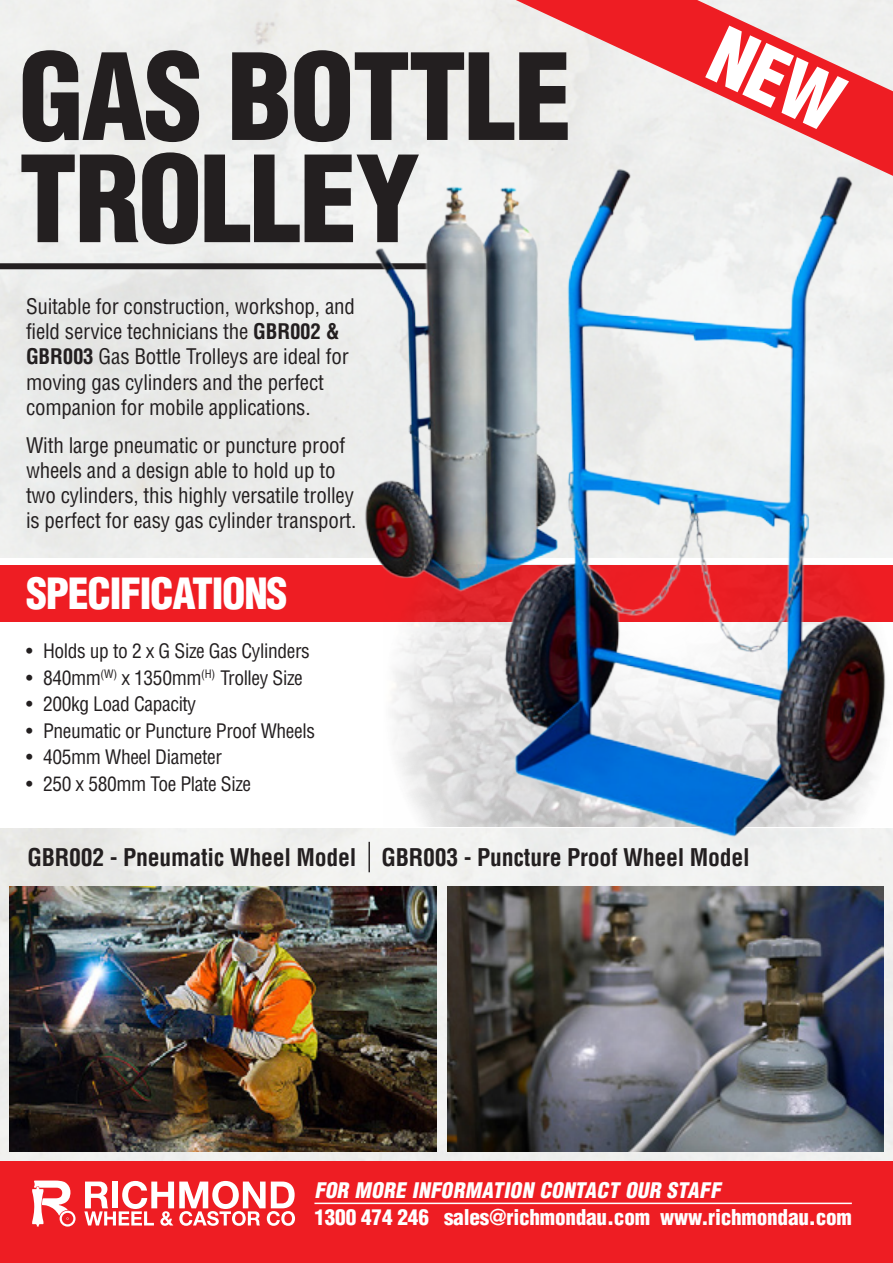
<style>
.page{position:relative;width:893px;height:1263px;background:#fff}
.page>*{position:absolute;margin:0;border:0;box-sizing:border-box;transform-origin:0 0}
.t1{font:900 condensed 116.85px "Helvetica";letter-spacing:-.02em;color:#231f20}
.t2{font:900 condensed 42px "Helvetica";letter-spacing:-.03em;color:#fff}
.t3{font:700 condensed 23.85px "Helvetica";letter-spacing:-.01em;color:#231f20}
.t4{font:900 condensed 21.3px "Helvetica";letter-spacing:-.01em;color:#fff}
.t5{font:condensed 21px/25.2px "Helvetica";letter-spacing:-.01em;color:#231f20}
.t6{font:italic 900 condensed 21px "Helvetica";color:#fff}
.t7{font:condensed 19.5px "Helvetica";letter-spacing:-.02em;color:#231f20}
.s1{font-weight:700}
</style>
<div class="page">
<img style="left:0;top:0;width:893px;height:1162px">
<div style="left:0;top:558px;width:893px;height:269px;background:#fff"></div>
<img style="left:9px;top:886px;width:428px;height:265px">
<img style="left:447px;top:886px;width:436px;height:265px">
<div style="left:0;top:263px;width:497px;height:6px;background:#231f20"></div>
<div style="left:0;top:565px;width:893px;height:57px;background:#ee1d23"></div>
<hr style="left:368px;top:842px;width:2px;height:30px;background:#231f20">
<img style="left:350px;top:163px;width:138px;height:404px">
<img style="left:383px;top:564px;width:105px;height:262px">
<img style="left:488px;top:149px;width:403px;height:704px">
<svg style="left:516px;top:0;width:377px;height:176px;fill:#eeedeb"></svg>
<div style="left:0;top:1162px;width:893px;height:101px;background:#ee1d23"></div>
<svg style="left:84px;top:1181px;width:211px;height:45px"></svg>
<svg style="left:32px;top:1180px;width:44px;height:46px"></svg>
<hr style="left:314px;top:1202px;width:538px;height:2px;background:#fff">
<svg style="left:705px;top:26px;width:144px;height:107px;background:#ee575b"></svg>
<p class="t1" style="left:19px;top:23px;width:555px">GAS BOTTLE</p>
<p class="t1" style="left:19px;top:125px;width:403px">TROLLEY</p>
<p class="t5" style="left:26px;top:294px;width:330px">Suitable for construction, workshop, and field service technicians the <span class="s1">GBR002 &amp; GBR003</span> Gas Bottle Trolleys are ideal for moving gas cylinders and the perfect companion for mobile applications.</p>
<p class="t5" style="left:26px;top:432px;width:332px">With large pneumatic or puncture proof wheels and a design able to hold up to two cylinders, this highly versatile trolley is perfect for easy gas cylinder transport.</p>
<p class="t2" style="left:26px;top:567px;width:263px">SPECIFICATIONS</p>
<p class="t7" style="left:26px;top:639px;width:285px">• Holds up to 2 x G Size Gas Cylinders</p>
<p class="t7" style="left:26px;top:665px;width:278px">• 840mm<sup>(W)</sup> x 1350mm<sup>(H)</sup> Trolley Size</p>
<p class="t7" style="left:26px;top:692px;width:172px">• 200kg Load Capacity</p>
<p class="t7" style="left:26px;top:718px;width:290px">• Pneumatic or Puncture Proof Wheels</p>
<p class="t7" style="left:26px;top:745px;width:197px">• 405mm Wheel Diameter</p>
<p class="t7" style="left:26px;top:771px;width:227px">• 250 x 580mm Toe Plate Size</p>
<p class="t3" style="left:28px;top:842px;width:330px">GBR002 - Pneumatic Wheel Model</p>
<p class="t3" style="left:382px;top:842px;width:370px">GBR003 - Puncture Proof Wheel Model</p>
<p class="t6" style="left:314px;top:1177px;width:412px">FOR MORE INFORMATION CONTACT OUR STAFF</p>
<p class="t4" style="left:314px;top:1203px;width:539px">1300 474 246 sales@richmondau.com www.richmondau.com</p>
</div>
